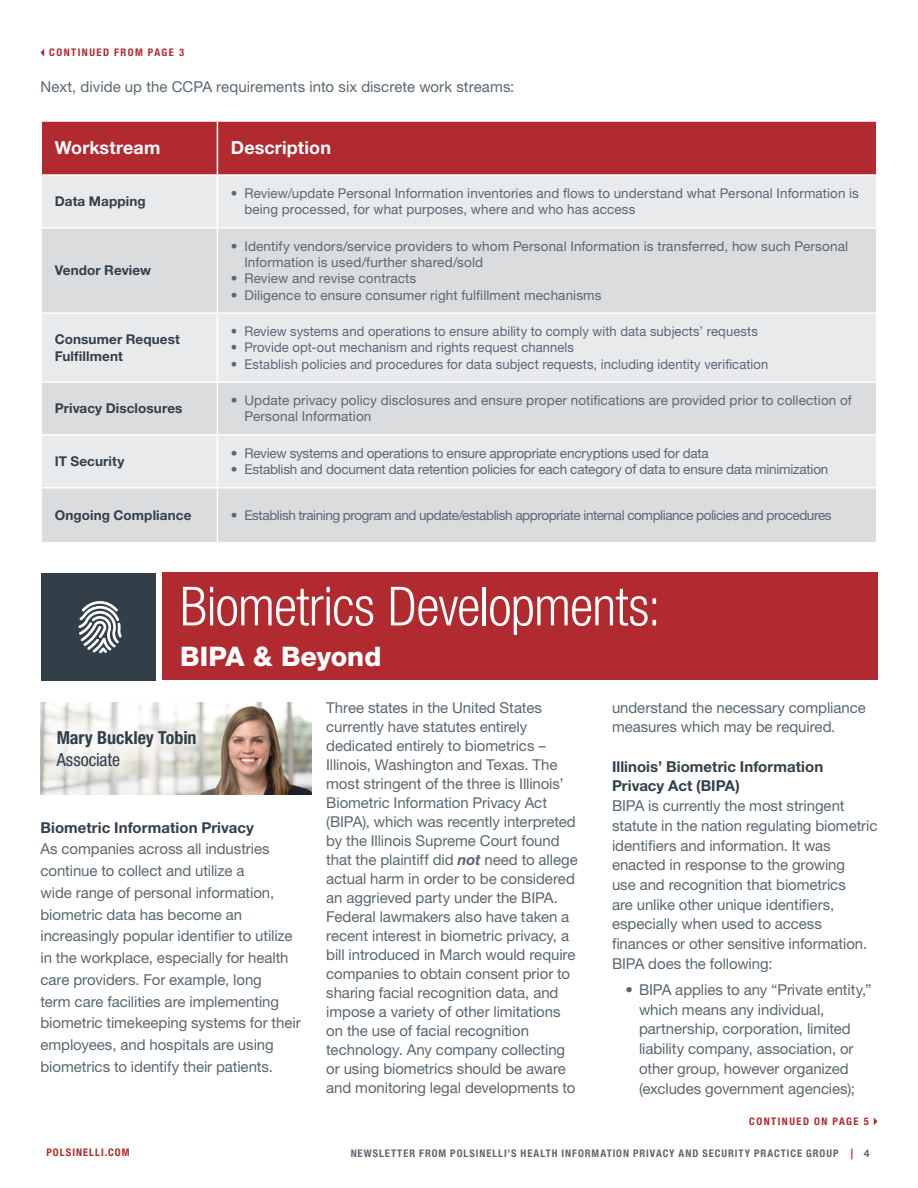
<style>
.page{position:relative;width:918px;height:1188px;background:#fff}
.page>*{position:absolute;margin:0;border:0;box-sizing:border-box;transform-origin:0 0}
.Paragraph_Style_1{font:300 condensed 54px "Helvetica Neue LT Std";letter-spacing:-.015em;color:#fff}
.Paragraph_Style_1-2{font:800 27px "Helvetica Neue LT Std";color:#fff}
.Paragraph_Style_1-3{font:700 18px "Helvetica Neue LT Std";letter-spacing:.005em;color:#fff}
.Paragraph_Style_1-4{font:700 condensed 18px "Helvetica Neue LT Std";letter-spacing:-.005em;color:#303e49}
.Paragraph_Style_1-5{font:condensed 18px "Helvetica Neue LT Std";letter-spacing:-.005em;color:#303e49}
.Paragraph_Style_1-6{font:15px/19px "Helvetica Neue LT Std";letter-spacing:-.005em;color:#5b6670}
.Paragraph_Style_1-7{font:700 15px/19.6px "Helvetica Neue LT Std";letter-spacing:.005em;color:#323f49}
.Paragraph_Style_1-8{font:15px "Helvetica Neue LT Std";letter-spacing:.005em;color:#5b6771}
.t1{font:13.5px/16.2px "Helvetica Neue LT Std";letter-spacing:.01em;color:#5b6771}
.t2{font:13.5px "Helvetica Neue LT Std";letter-spacing:.01em;color:#5b6771;scale:.96 1}
.t3{font:13.5px "Helvetica Neue LT Std";letter-spacing:-.015em;color:#5b6771}
.Paragraph_Style_1-9{font:700 13.5px/16.2px "Helvetica Neue LT Std";letter-spacing:.01em;color:#323f49}
.t4{font:13.5px "Helvetica Neue LT Std";letter-spacing:-.03em;color:#5b6771}
.t5{font:700 condensed 10.5px "Helvetica Neue LT Std";letter-spacing:.09em;color:#5b6670}
.Paragraph_Style_1-10{font:700 condensed 10.5px "Helvetica Neue LT Std";letter-spacing:.135em;color:#b2282e}
.Paragraph_Style_1-11{font:700 condensed 10.5px "Helvetica Neue LT Std";letter-spacing:.1em;color:#b2282e}
.s1{font-weight:700;font-style:italic}
.s2{font-stretch:normal;color:#b2282e}
.s3{font-stretch:normal}
</style>
<div class="page">
<div style="left:42px;top:122px;width:834px;height:52px;background:#b02a2f"></div>
<div style="left:42px;top:176px;width:834px;height:51px;background:#e9eaec"></div>
<svg style="left:42px;top:229px;width:834px;height:313px;background:#dfe1e3"></svg>
<hr style="left:217px;top:122px;width:1px;height:52px;background:#fff">
<hr style="left:42px;top:312px;width:175px;height:2px;background:#fff">
<hr style="left:217px;top:312px;width:659px;height:2px;background:#fff">
<hr style="left:42px;top:381px;width:175px;height:2px;background:#fff">
<hr style="left:217px;top:381px;width:659px;height:2px;background:#fff">
<hr style="left:42px;top:434px;width:175px;height:2px;background:#fff">
<hr style="left:217px;top:434px;width:659px;height:2px;background:#fff">
<hr style="left:42px;top:487px;width:175px;height:2px;background:#fff">
<hr style="left:217px;top:487px;width:659px;height:2px;background:#fff">
<hr style="left:217px;top:176px;width:1px;height:51px;background:#fff">
<hr style="left:217px;top:229px;width:1px;height:83px;background:#fff">
<hr style="left:217px;top:314px;width:1px;height:67px;background:#fff">
<hr style="left:217px;top:383px;width:1px;height:51px;background:#fff">
<hr style="left:217px;top:436px;width:1px;height:51px;background:#fff">
<hr style="left:217px;top:489px;width:1px;height:53px;background:#fff">
<svg style="left:40px;top:49px;width:4px;height:8px"></svg>
<div style="left:41px;top:573px;width:115px;height:108px;background:#323f49"></div>
<svg style="left:78px;top:601px;width:44px;height:52px"></svg>
<img style="left:270px;top:702px;width:42px;height:93px">
<img style="left:40px;top:702px;width:230px;height:93px">
<div style="left:32px;top:706px;width:189px;height:85px;background:#fff;opacity:.75"></div>
<div style="left:162px;top:572px;width:716px;height:108px;background:#b02a2f"></div>
<svg style="left:874px;top:1117px;width:4px;height:8px"></svg>
<p class="Paragraph_Style_1-10" style="left:49px;top:46px;width:136px">CONTINUED FROM PAGE 3</p>
<p class="Paragraph_Style_1-8" style="left:40px;top:77px;width:475px">Next, divide up the CCPA requirements into six discrete work streams:</p>
<p class="Paragraph_Style_1-3" style="left:55px;top:137px;width:107px">Workstream</p>
<p class="Paragraph_Style_1-3" style="left:231px;top:137px;width:102px">Description</p>
<p class="Paragraph_Style_1-9" style="left:55px;top:193px;width:93px">Data Mapping</p>
<p class="t1" style="left:244px;top:185px;width:616px;text-indent:-14px">• Review/update Personal Information inventories and flows to understand what Personal Information is being processed, for what purposes, where and who has access</p>
<p class="Paragraph_Style_1-9" style="left:55px;top:262px;width:98px">Vendor Review</p>
<p class="Paragraph_Style_1-9" style="left:55px;top:331px;width:127px">Consumer Request<br>Fulfillment</p>
<p class="t1" style="left:244px;top:238px;width:605px;text-indent:-14px">• Identify vendors/service providers to whom Personal Information is transferred, how such Personal<br>Information is used/further shared/sold</p>
<p class="t1" style="left:231px;top:270px;width:187px">• Review and revise contracts</p>
<p class="t1" style="left:231px;top:287px;width:372px">• Diligence to ensure consumer right fulfillment mechanisms</p>
<p class="t2" style="left:231px;top:323px;width:550px">• Review systems and operations to ensure ability to comply with data subjects’ requests</p>
<p class="t2" style="left:231px;top:340px;width:359px">• Provide opt-out mechanism and rights request channels</p>
<p class="t2" style="left:231px;top:356px;width:561px">• Establish policies and procedures for data subject requests, including identity verification</p>
<p class="Paragraph_Style_1-9" style="left:55px;top:400px;width:129px">Privacy Disclosures</p>
<p class="t1" style="left:244px;top:392px;width:609px;text-indent:-14px">• Update privacy policy disclosures and ensure proper notifications are provided prior to collection of<br>Personal Information</p>
<p class="Paragraph_Style_1-9" style="left:55px;top:453px;width:71px">IT Security</p>
<p class="t3" style="left:231px;top:445px;width:479px">• Review systems and operations to ensure appropriate encryptions used for data</p>
<p class="t3" style="left:231px;top:461px;width:599px">• Establish and document data retention policies for each category of data to ensure data minimization</p>
<p class="Paragraph_Style_1-9" style="left:55px;top:507px;width:138px">Ongoing Compliance</p>
<p class="t4" style="left:231px;top:507px;width:602px">• Establish training program and update/establish appropriate internal compliance policies and procedures</p>
<p class="Paragraph_Style_1" style="left:180px;top:575px;width:482px">Biometrics Developments:</p>
<p class="Paragraph_Style_1-2" style="left:180px;top:640px;width:203px">BIPA &amp; Beyond</p>
<p class="Paragraph_Style_1-4" style="left:57px;top:727px;width:141px">Mary Buckley Tobin</p>
<p class="Paragraph_Style_1-5" style="left:57px;top:749px;width:65px">Associate</p>
<p class="Paragraph_Style_1-7" style="left:40px;top:817px;width:215px">Biometric Information Privacy</p>
<p class="Paragraph_Style_1-6" style="left:40px;top:838px;width:262px;line-height:21.8px">As companies across all industries continue to collect and utilize a<br>wide range of personal information, biometric data has become an increasingly popular identifier to utilize in the workplace, especially for health care providers. For example, long<br>term care facilities are implementing biometric timekeeping systems for their employees, and hospitals are using biometrics to identify their patients.</p>
<p class="Paragraph_Style_1-6" style="left:326px;top:698px;width:253px">Three states in the United States currently have statutes entirely dedicated entirely to biometrics – Illinois, Washington and Texas. The most stringent of the three is Illinois’ Biometric Information Privacy Act (BIPA), which was recently interpreted by the Illinois Supreme Court found that the plaintiff did <span class="s1">not</span> need to allege actual harm in order to be considered an aggrieved party under the BIPA.<br>Federal lawmakers also have taken a recent interest in biometric privacy, a bill introduced in March would require companies to obtain consent prior to sharing facial recognition data, and impose a variety of other limitations on the use of facial recognition technology. Any company collecting or using biometrics should be aware and monitoring legal developments to</p>
<p class="Paragraph_Style_1-6" style="left:612px;top:697px;width:255px;line-height:19.6px">understand the necessary compliance measures which may be required.</p>
<p class="Paragraph_Style_1-7" style="left:612px;top:756px;width:213px">Illinois’ Biometric Information<br>Privacy Act (BIPA)</p>
<p class="Paragraph_Style_1-6" style="left:612px;top:796px;width:267px;line-height:19.6px">BIPA is currently the most stringent statute in the nation regulating biometric identifiers and information. It was enacted in response to the growing<br>use and recognition that biometrics<br>are unlike other unique identifiers, especially when used to access finances or other sensitive information.<br>BIPA does the following:</p>
<p class="Paragraph_Style_1-6" style="left:639px;top:980px;width:234px;line-height:19.6px;text-indent:-14px">• BIPA applies to any “Private entity,” which means any individual, partnership, corporation, limited liability company, association, or other group, however organized (excludes government agencies);</p>
<p class="Paragraph_Style_1-10" style="left:749px;top:1115px;width:121px">CONTINUED ON PAGE 5</p>
<p class="Paragraph_Style_1-11" style="left:46px;top:1146px;width:85px">POLSINELLI.COM</p>
<p class="t5" style="left:351px;top:1147px;width:520px">NEWSLETTER FROM POLSINELLI’S HEALTH INFORMATION PRIVACY AND SECURITY PRACTICE GROUP <span class="s2">|</span> <span class="s3">4</span></p>
</div>
